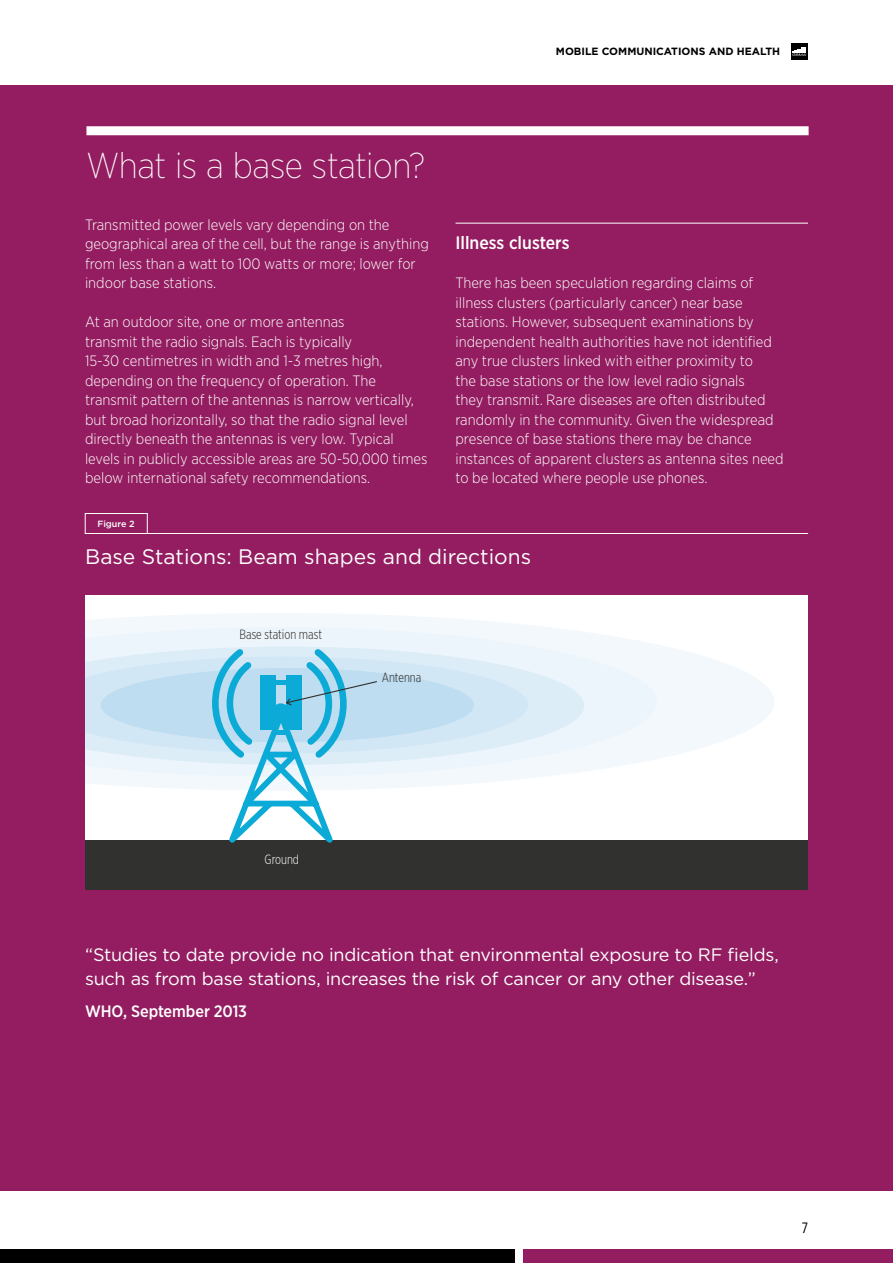
<style>
.page{position:relative;width:893px;height:1263px;background:#fff}
.page>*{position:absolute;margin:0;border:0;box-sizing:border-box;transform-origin:0 0}
.t1{font:200 36px "Gotham Narrow";letter-spacing:-.01em;color:#fff}
.t2{font:21px "Gotham";color:#fff}
.t3{font:18px/24px "Gotham";letter-spacing:-.015em;color:#fff}
.t4{font:500 18px "Gotham Narrow";color:#fff}
.t5{font:500 16.5px "Gotham Narrow";letter-spacing:-.005em;color:#fff}
.t6{font:300 15px/19.5px "Gotham Narrow";color:#fff}
.t7{font:15px "Gotham X Narrow";color:#000}
.t8{font:300 13.35px "Gotham X Narrow";color:#2b2422}
.t9{font:300 13.35px "Gotham X Narrow";color:#fff}
.t10{font:700 10.5px "Gotham";color:#000}
.t11{font:500 9px "Gotham";color:#fff}
</style>
<div class="page">
<div style="left:791px;top:43px;width:17px;height:17px;background:#000"></div>
<svg style="left:792px;top:47px;width:15px;height:9px"></svg>
<div style="left:0;top:85px;width:893px;height:1106px;background:#931d60"></div>
<div style="left:0;top:1249px;width:514px;height:14px;background:#000"></div>
<div style="left:523px;top:1249px;width:370px;height:14px;background:#931d60"></div>
<hr style="left:455px;top:223px;width:353px;height:1px;background:#fff">
<div style="left:85px;top:595px;width:723px;height:295px;background:#fff"></div>
<svg style="left:85px;top:613px;width:689px;height:165px;fill:#f4f8fc"></svg>
<svg style="left:85px;top:627px;width:572px;height:150px;fill:#f3f8fc"></svg>
<svg style="left:528px;top:646px;width:56px;height:119px;background:#e7f2f9"></svg>
<div style="left:85px;top:840px;width:723px;height:50px;background:#31312f"></div>
<svg style="left:85px;top:643px;width:443px;height:200px"></svg>
<div style="left:86px;top:126px;width:723px;height:9px;background:#fff"></div>
<svg style="left:84px;top:513px;width:725px;height:21px"></svg>
<p class="t10" style="left:556px;top:44px;width:226px">MOBILE COMMUNICATIONS AND HEALTH</p>
<h1 class="t1" style="left:86px;top:143px;width:340px">What is a base station?</h1>
<p class="t6" style="left:85px;top:214px;width:345px">Transmitted power levels vary depending on the geographical area of the cell, but the range is anything from less than a watt to 100 watts or more; lower for indoor base stations.</p>
<p class="t6" style="left:85px;top:312px;width:344px">At an outdoor site, one or more antennas<br>transmit the radio signals. Each is typically<br>15-30 centimetres in width and 1-3 metres high, depending on the frequency of operation. The transmit pattern of the antennas is narrow vertically, but broad horizontally, so that the radio signal level directly beneath the antennas is very low. Typical levels in publicly accessible areas are 50-50,000 times below international safety recommendations.</p>
<p class="t11" style="left:97px;top:518px;width:39px">Figure 2</p>
<p class="t4" style="left:455px;top:231px;width:116px">Illness clusters</p>
<p class="t6" style="left:455px;top:273px;width:330px">There has been speculation regarding claims of illness clusters (particularly cancer) near base stations. However, subsequent examinations by independent health authorities have not identified any true clusters linked with either proximity to<br>the base stations or the low level radio signals<br>they transmit. Rare diseases are often distributed randomly in the community. Given the widespread presence of base stations there may be chance instances of apparent clusters as antenna sites need to be located where people use phones.</p>
<h2 class="t2" style="left:85px;top:543px;width:447px">Base Stations: Beam shapes and directions</h2>
<p class="t8" style="left:240px;top:626px;width:84px">Base station mast</p>
<p class="t8" style="left:382px;top:670px;width:41px">Antenna</p>
<p class="t9" style="left:265px;top:852px;width:36px">Ground</p>
<p class="t3" style="left:85px;top:942px;width:695px">“Studies to date provide no indication that environmental exposure to RF fields, such as from base stations, increases the risk of cancer or any other disease.”</p>
<p class="t5" style="left:85px;top:1000px;width:163px">WHO, September 2013</p>
<p class="t7" style="left:802px;top:1219px;width:8px">7</p>
</div>
